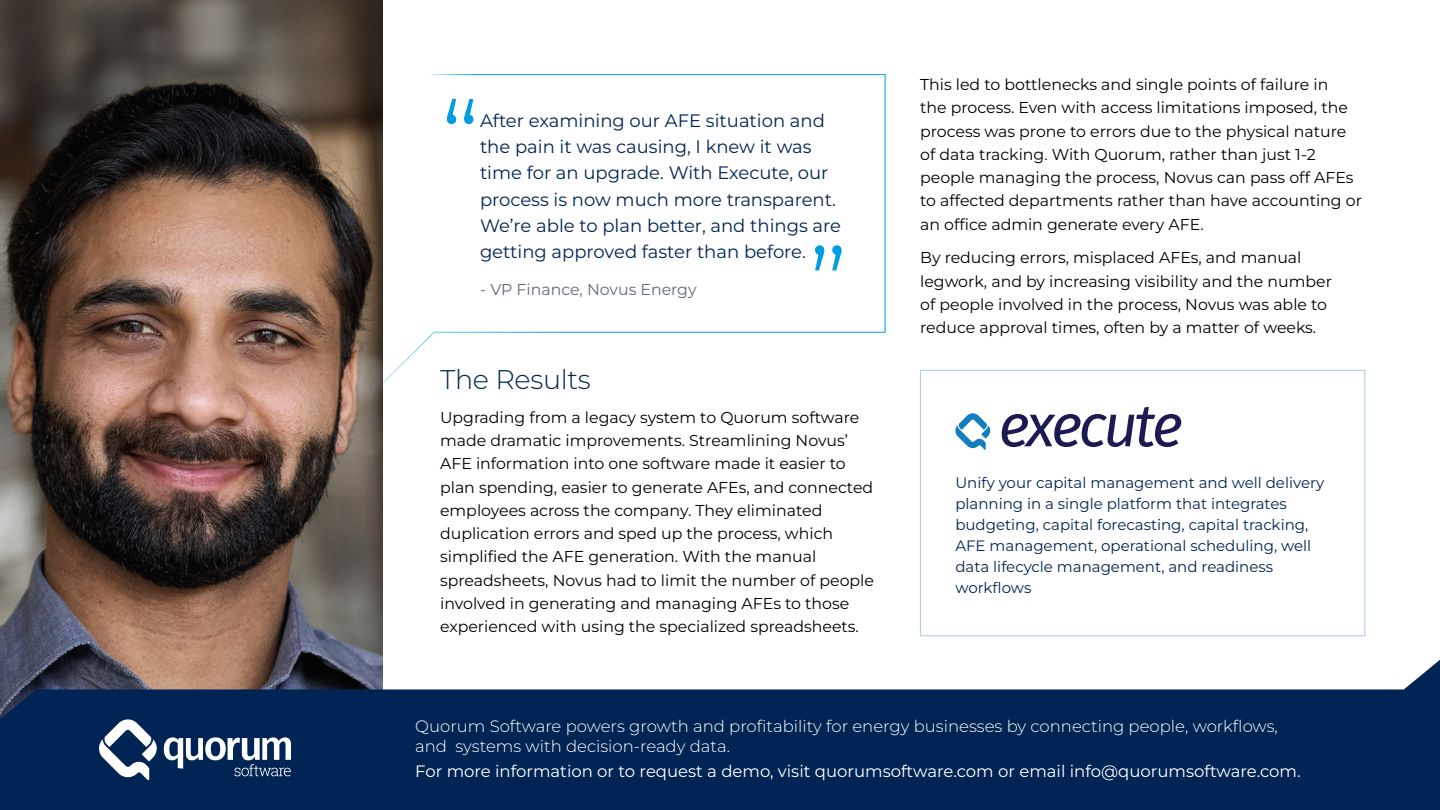
<style>
.page{position:relative;width:1440px;height:810px;background:#fff}
.page>*{position:absolute;margin:0;border:0;box-sizing:border-box;transform-origin:0 0}
.t1{font:300 112.5px "Montserrat";color:#009de2}
.t2{font:300 27px "Montserrat";letter-spacing:-.01em;color:#002554}
.t3{font:18px/26.2px "Montserrat";color:#002554}
.t4{font:300 16.5px/19.8px "Montserrat";color:#fff}
.t5{font:16.5px "Montserrat";color:#fff}
.t6{font:15.75px/23.2px "Montserrat";color:#000}
.t7{font:15.75px "Montserrat";color:#646a75}
.t8{font:15px/21px "Montserrat";color:#002554}
</style>
<div class="page">
<svg style="left:382px;top:74px;width:504px;height:365px"></svg>
<img style="left:0;top:0;width:382px;height:660px">
<svg style="left:0;top:660px;width:1440px;height:150px;background:#2b486d"></svg>
<svg style="left:99px;top:719px;width:59px;height:61px"></svg>
<svg style="left:164px;top:737px;width:127px;height:40px"></svg>
<div style="left:920px;top:370px;width:445px;height:266px;border:1px solid #abcbf1"></div>
<svg style="left:421px;top:74px;width:52px;height:6px"></svg>
<svg style="left:1002px;top:407px;width:179px;height:40px"></svg>
<svg style="left:955px;top:413px;width:36px;height:37px"></svg>
<p class="t1" style="left:440px;top:68px;width:41px">“</p>
<p class="t3" style="left:480px;top:107px;width:363px">After examining our AFE situation and the pain it was causing, I knew it was time for an upgrade. With Execute, our process is now much more transparent.<br>We’re able to plan better, and things are getting approved faster than before.</p>
<p class="t7" style="left:480px;top:279px;width:218px">- VP Finance, Novus Energy</p>
<p class="t1" style="left:848px;top:302px;width:41px;rotate:-180deg">“</p>
<p class="t2" style="left:440px;top:361px;width:152px">The Results</p>
<p class="t6" style="left:440px;top:405px;width:435px">Upgrading from a legacy system to Quorum software made dramatic improvements. Streamlining Novus’ AFE information into one software made it easier to plan spending, easier to generate AFEs, and connected employees across the company. They eliminated duplication errors and sped up the process, which simplified the AFE generation. With the manual spreadsheets, Novus had to limit the number of people involved in generating and managing AFEs to those experienced with using the specialized spreadsheets.</p>
<p class="t6" style="left:920px;top:73px;width:443px">This led to bottlenecks and single points of failure in<br>the process. Even with access limitations imposed, the process was prone to errors due to the physical nature of data tracking. With Quorum, rather than just 1-2 people managing the process, Novus can pass off AFEs to affected departments rather than have accounting or an office admin generate every AFE.</p>
<p class="t6" style="left:920px;top:246px;width:413px">By reducing errors, misplaced AFEs, and manual legwork, and by increasing visibility and the number of people involved in the process, Novus was able to reduce approval times, often by a matter of weeks.</p>
<p class="t8" style="left:955px;top:472px;width:371px">Unify your capital management and well delivery planning in a single platform that integrates budgeting, capital forecasting, capital tracking, AFE management, operational scheduling, well data lifecycle management, and readiness workflows</p>
<p class="t4" style="left:415px;top:716px;width:864px">Quorum Software powers growth and profitability for energy businesses by connecting people, workflows, and systems with decision-ready data.</p>
<p class="t5" style="left:415px;top:760px;width:887px">For more information or to request a demo, visit quorumsoftware.com or email info@quorumsoftware.com.</p>
</div>
